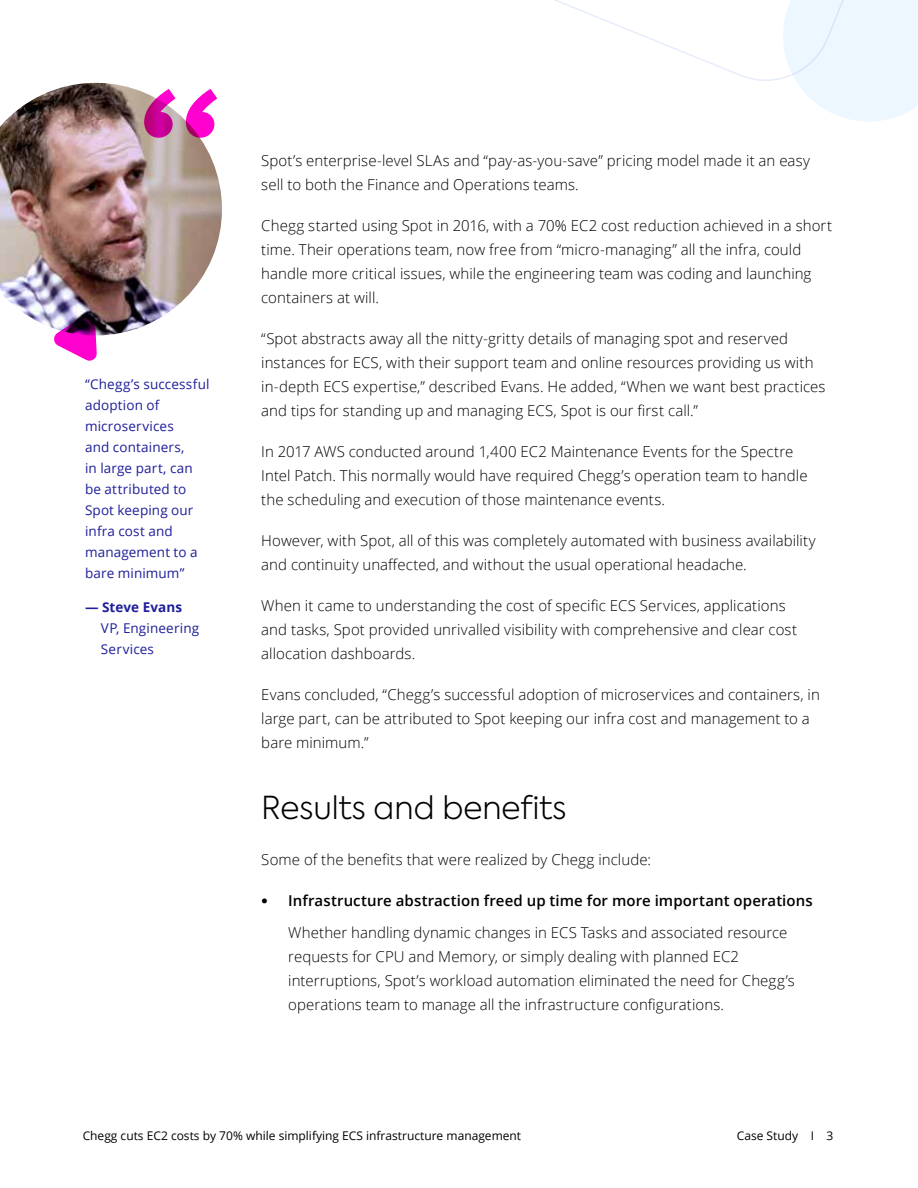
<style>
.page{position:relative;width:918px;height:1188px;background:#fff}
.page>*{position:absolute;margin:0;border:0;box-sizing:border-box;transform-origin:0 0}
.t1{font:700 167.55px "Axiforma";color:#ff00ce}
.t2{font:300 31.5px "Axiforma";color:#000}
.t3{font:300 15px/24px "Open Sans";letter-spacing:.005em;color:#000}
.t4{font:600 15px/32.5px "Open Sans";letter-spacing:.005em;color:#000;text-align:center}
.t5{font:13.5px/21px "Open Sans";letter-spacing:.01em;color:#1e1e9a}
.t6{font:700 13.5px "Open Sans";letter-spacing:.005em;color:#1e1e9a}
.t7{font:12px "Open Sans";color:#000}
.s1{font-family:"Axiforma";font-weight:700}
.s2{font-weight:300}
</style>
<div class="page">
<img style="left:0;top:83px;width:222px;height:252px">
<svg style="left:53px;top:314px;width:44px;height:47px"></svg>
<svg style="left:554px;top:0;width:364px;height:121px"></svg>
<h1 class="t1" style="left:138px;top:50px;width:86px">“</h1>
<p class="t5" style="left:85px;top:373px;width:126px">“Chegg’s successful adoption of microservices<br>and containers,<br>in large part, can be attributed to<br>Spot keeping our infra cost and management to a bare minimum”</p>
<p class="t6" style="left:85px;top:597px;width:99px">— Steve Evans</p>
<p class="t5" style="left:101px;top:617px;width:100px">VP, Engineering<br>Services</p>
<p class="t3" style="left:261px;top:148px;width:550px">Spot’s enterprise-level SLAs and “pay-as-you-save” pricing model made it an easy sell to both the Finance and Operations teams.</p>
<p class="t3" style="left:261px;top:213px;width:572px">Chegg started using Spot in 2016, with a 70% EC2 cost reduction achieved in a short time. Their operations team, now free from “micro-managing” all the infra, could handle more critical issues, while the engineering team was coding and launching containers at will.</p>
<p class="t3" style="left:261px;top:326px;width:566px">“Spot abstracts away all the nitty-gritty details of managing spot and reserved instances for ECS, with their support team and online resources providing us with in-depth ECS expertise,” described Evans. He added, “When we want best practices and tips for standing up and managing ECS, Spot is our first call.”</p>
<p class="t3" style="left:261px;top:439px;width:548px">In 2017 AWS conducted around 1,400 EC2 Maintenance Events for the Spectre<br>Intel Patch. This normally would have required Chegg’s operation team to handle the scheduling and execution of those maintenance events.</p>
<p class="t3" style="left:261px;top:528px;width:556px">However, with Spot, all of this was completely automated with business availability and continuity unaffected, and without the usual operational headache.</p>
<p class="t3" style="left:261px;top:593px;width:537px">When it came to understanding the cost of specific ECS Services, applications and tasks, Spot provided unrivalled visibility with comprehensive and clear cost allocation dashboards.</p>
<p class="t3" style="left:261px;top:682px;width:560px">Evans concluded, “Chegg’s successful adoption of microservices and containers, in large part, can be attributed to Spot keeping our infra cost and management to a bare minimum.”</p>
<h2 class="t2" style="left:261px;top:788px;width:307px">Results and benefits</h2>
<p class="t3" style="left:261px;top:847px;width:391px">Some of the benefits that were realized by Chegg include:</p>
<p class="t4" style="left:261px;top:884px;width:553px"><span class="s1">•</span> Infrastructure abstraction freed up time for more important operations<br><span class="s2">Whether handling dynamic changes in ECS Tasks and associated resource</span></p>
<p class="t3" style="left:288px;top:944px;width:508px">requests for CPU and Memory, or simply dealing with planned EC2 interruptions, Spot’s workload automation eliminated the need for Chegg’s operations team to manage all the infrastructure configurations.</p>
<p class="t7" style="left:83px;top:1127px;width:440px">Chegg cuts EC2 costs by 70% while simplifying ECS infrastructure management</p>
<p class="t7" style="left:737px;top:1127px;width:98px">Case Study I 3</p>
</div>
